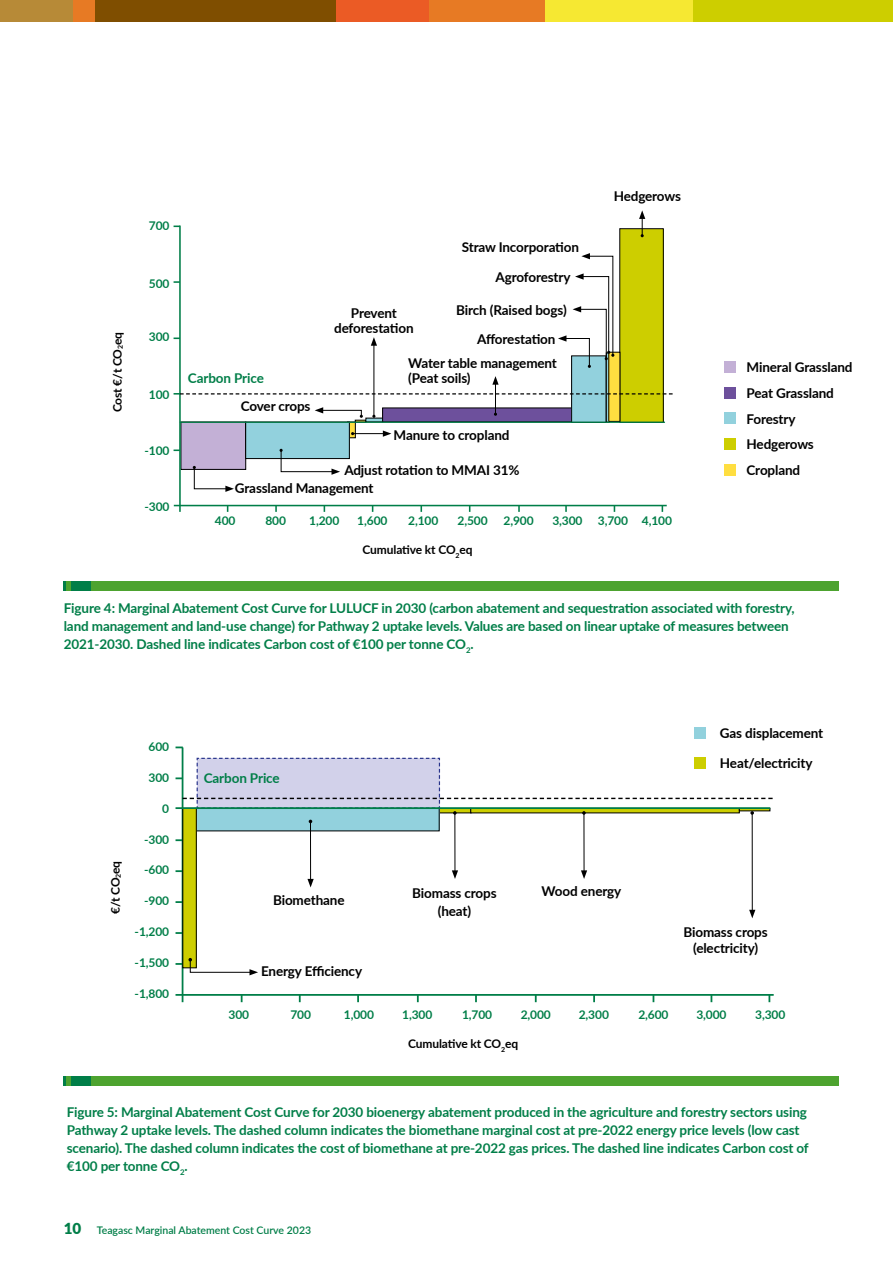
<style>
.page{position:relative;width:893px;height:1263px;background:#fff}
.page>*{position:absolute;margin:0;border:0;box-sizing:border-box;transform-origin:0 0}
.t1{font:700 13.5px/18px "Lato";letter-spacing:-.01em;color:#007e48}
.t2{font:700 13.5px/15.6px "Lato";letter-spacing:-.01em;color:#000}
.t3{font:700 12px "Lato";letter-spacing:-.01em;color:#007e48}
.t4{font:700 12px "Lato";letter-spacing:-.01em;color:#000}
.t5{font:600 10.5px "Lato";color:#007e48}
.s1{font-weight:900;font-size:15.15px}
</style>
<div class="page">
<div style="left:0;top:0;width:73px;height:22px;background:#b78a37"></div>
<div style="left:95px;top:0;width:242px;height:22px;background:#7f4e00"></div>
<div style="left:73px;top:0;width:22px;height:22px;background:#e77a24"></div>
<div style="left:429px;top:0;width:116px;height:22px;background:#e77a24"></div>
<div style="left:336px;top:0;width:93px;height:22px;background:#eb5b25"></div>
<div style="left:692px;top:0;width:201px;height:22px;background:#cdce00"></div>
<div style="left:545px;top:0;width:147px;height:22px;background:#f6e832"></div>
<svg style="left:275px;top:506px;width:2px;height:6px"></svg>
<svg style="left:420px;top:506px;width:2px;height:6px"></svg>
<svg style="left:518px;top:506px;width:2px;height:6px"></svg>
<svg style="left:565px;top:506px;width:2px;height:6px"></svg>
<hr style="left:174px;top:505px;width:493px;height:1px;background:#007e48">
<div style="left:181px;top:422px;width:65px;height:47px;background:#c3b0d6"></div>
<svg style="left:347px;top:422px;width:8px;height:16px"></svg>
<div style="left:347px;top:422px;width:9px;height:16px;border:1px solid #000"></div>
<hr style="left:179px;top:226px;width:2px;height:286px;background:#007e48">
<div style="left:246px;top:422px;width:103px;height:37px;background:#92d1dd"></div>
<div style="left:245px;top:422px;width:105px;height:37px;border:1px solid #000"></div>
<div style="left:383px;top:408px;width:190px;height:14px;background:#6d509c"></div>
<div style="left:572px;top:356px;width:34px;height:66px;background:#92d1dd"></div>
<div style="left:571px;top:356px;width:35px;height:67px;border:1px solid #000"></div>
<div style="left:620px;top:229px;width:43px;height:193px;background:#cdce00"></div>
<div style="left:606px;top:353px;width:3px;height:69px;border:1px solid #000"></div>
<div style="left:609px;top:352px;width:11px;height:69px;background:#ffde40"></div>
<svg style="left:193px;top:466px;width:41px;height:26px"></svg>
<svg style="left:280px;top:449px;width:60px;height:26px"></svg>
<hr style="left:353px;top:433px;width:32px;height:1px;background:#000">
<svg style="left:383px;top:430px;width:8px;height:7px"></svg>
<hr style="left:495px;top:382px;width:1px;height:32px;background:#000">
<svg style="left:492px;top:376px;width:7px;height:9px"></svg>
<svg style="left:639px;top:210px;width:6px;height:27px"></svg>
<svg style="left:558px;top:253px;width:56px;height:115px"></svg>
<hr style="left:180px;top:422px;width:485px;height:1px;background:#007e48">
<svg style="left:174px;top:393px;width:499px;height:2px"></svg>
<div style="left:724px;top:387px;width:11px;height:12px;background:#6d509c"></div>
<div style="left:724px;top:412px;width:11px;height:12px;background:#92d1dd"></div>
<div style="left:724px;top:361px;width:11px;height:12px;background:#c3b0d6"></div>
<div style="left:724px;top:438px;width:11px;height:12px;background:#cdce00"></div>
<div style="left:724px;top:464px;width:11px;height:12px;background:#ffde40"></div>
<hr style="left:374px;top:343px;width:1px;height:73px;background:#000">
<svg style="left:371px;top:337px;width:6px;height:9px"></svg>
<svg style="left:315px;top:407px;width:51px;height:15px"></svg>
<div style="left:694px;top:727px;width:12px;height:12px;background:#92d1dd"></div>
<hr style="left:176px;top:994px;width:598px;height:2px;background:#007e48">
<svg style="left:241px;top:995px;width:2px;height:7px"></svg>
<hr style="left:182px;top:747px;width:1px;height:255px;background:#007e48">
<svg style="left:299px;top:995px;width:2px;height:7px"></svg>
<svg style="left:357px;top:996px;width:2px;height:6px"></svg>
<svg style="left:417px;top:995px;width:2px;height:7px"></svg>
<svg style="left:475px;top:996px;width:2px;height:6px"></svg>
<svg style="left:535px;top:995px;width:2px;height:7px"></svg>
<svg style="left:593px;top:995px;width:2px;height:7px"></svg>
<svg style="left:768px;top:995px;width:2px;height:7px"></svg>
<svg style="left:176px;top:932px;width:7px;height:2px"></svg>
<svg style="left:176px;top:901px;width:7px;height:2px"></svg>
<svg style="left:176px;top:870px;width:7px;height:2px"></svg>
<svg style="left:176px;top:839px;width:7px;height:2px"></svg>
<svg style="left:176px;top:746px;width:7px;height:2px"></svg>
<div style="left:195px;top:808px;width:244px;height:23px;background:#92d1dd"></div>
<div style="left:183px;top:808px;width:13px;height:160px;background:#cdce00"></div>
<div style="left:183px;top:808px;width:14px;height:160px;border:1px solid #000"></div>
<svg style="left:176px;top:958px;width:82px;height:17px"></svg>
<hr style="left:310px;top:821px;width:1px;height:60px;background:#000">
<svg style="left:307px;top:879px;width:7px;height:8px"></svg>
<hr style="left:454px;top:813px;width:1px;height:60px;background:#000">
<svg style="left:452px;top:870px;width:6px;height:9px"></svg>
<hr style="left:583px;top:813px;width:1px;height:60px;background:#000">
<svg style="left:581px;top:870px;width:6px;height:9px"></svg>
<hr style="left:752px;top:813px;width:1px;height:99px;background:#000">
<svg style="left:176px;top:757px;width:597px;height:66px"></svg>
<svg style="left:749px;top:910px;width:6px;height:8px"></svg>
<svg style="left:64px;top:1076px;width:2px;height:10px"></svg>
<div style="left:70px;top:1076px;width:24px;height:10px;background:#007e48"></div>
<div style="left:66px;top:1076px;width:5px;height:10px;background:#4da32f"></div>
<div style="left:91px;top:1076px;width:748px;height:10px;background:#4da32f"></div>
<svg style="left:64px;top:581px;width:2px;height:10px"></svg>
<div style="left:70px;top:581px;width:24px;height:10px;background:#007e48"></div>
<div style="left:66px;top:581px;width:5px;height:10px;background:#4da32f"></div>
<div style="left:91px;top:581px;width:748px;height:10px;background:#4da32f"></div>
<p class="t4" style="left:109px;top:412px;width:82px;rotate:-90deg">Cost €/t CO<sub>2</sub>eq</p>
<p class="t3" style="left:149px;top:217px;width:22px">700</p>
<p class="t3" style="left:149px;top:274px;width:22px">500</p>
<p class="t3" style="left:149px;top:328px;width:22px">300</p>
<p class="t3" style="left:149px;top:385px;width:22px">100</p>
<p class="t3" style="left:145px;top:442px;width:26px">-100</p>
<p class="t3" style="left:145px;top:498px;width:26px">-300</p>
<p class="t1" style="left:188px;top:368px;width:77px">Carbon Price</p>
<p class="t2" style="left:241px;top:398px;width:71px">Cover crops</p>
<p class="t2" style="left:462px;top:238px;width:119px">Straw Incorporation</p>
<p class="t2" style="left:495px;top:268px;width:76px">Agroforestry</p>
<p class="t2" style="left:477px;top:294px;width:91px;line-height:29.4px;text-indent:-21px">Birch (Raised bogs)<br>Afforestation</p>
<p class="t2" style="left:408px;top:355px;width:150px">Water table management (Peat soils)</p>
<p class="t2" style="left:334px;top:304px;width:81px;text-align:center">Prevent deforestation</p>
<p class="t2" style="left:394px;top:426px;width:117px">Manure to cropland</p>
<p class="t2" style="left:235px;top:460px;width:286px;line-height:18.3px;text-indent:109px">Adjust rotation to MMAI 31%<br>Grassland Management</p>
<p class="t2" style="left:614px;top:188px;width:69px">Hedgerows</p>
<p class="t3" style="left:215px;top:511px;width:22px">400</p>
<p class="t3" style="left:265px;top:511px;width:22px">800</p>
<p class="t3" style="left:309px;top:511px;width:32px">1,200</p>
<p class="t3" style="left:357px;top:511px;width:32px">1,600</p>
<p class="t3" style="left:408px;top:511px;width:32px">2,100</p>
<p class="t3" style="left:458px;top:511px;width:32px">2,500</p>
<p class="t3" style="left:503px;top:511px;width:32px">2,900</p>
<p class="t3" style="left:552px;top:511px;width:32px">3,300</p>
<p class="t3" style="left:598px;top:511px;width:76px">3,700 4,100</p>
<p class="t4" style="left:363px;top:541px;width:112px">Cumulative kt CO<sub>2</sub>eq</p>
<p class="t2" style="left:746px;top:359px;width:107px">Mineral Grassland</p>
<p class="t2" style="left:746px;top:385px;width:89px">Peat Grassland</p>
<p class="t2" style="left:746px;top:410px;width:50px">Forestry</p>
<p class="t2" style="left:746px;top:436px;width:69px">Hedgerows</p>
<p class="t2" style="left:746px;top:462px;width:55px">Cropland</p>
<p class="t1" style="left:64px;top:598px;width:732px">Figure 4: Marginal Abatement Cost Curve for LULUCF in 2030 (carbon abatement and sequestration associated with forestry, land management and land-use change) for Pathway 2 uptake levels. Values are based on linear uptake of measures between<br>2021-2030. Dashed line indicates Carbon cost of €100 per tonne CO<sub>2</sub>.</p>
<p class="t4" style="left:107px;top:914px;width:55px;rotate:-90deg">€/t CO<sub>2</sub>eq</p>
<p class="t3" style="left:149px;top:738px;width:22px">600</p>
<p class="t3" style="left:149px;top:768px;width:22px">300</p>
<p class="t3" style="left:162px;top:799px;width:8px">0</p>
<p class="t3" style="left:144px;top:830px;width:26px">-300</p>
<p class="t3" style="left:144px;top:861px;width:26px">-600</p>
<p class="t3" style="left:144px;top:892px;width:26px">-900</p>
<p class="t3" style="left:135px;top:923px;width:36px">-1,200</p>
<p class="t3" style="left:135px;top:954px;width:36px">-1,500</p>
<p class="t3" style="left:135px;top:985px;width:36px">-1,800</p>
<p class="t1" style="left:204px;top:768px;width:77px">Carbon Price</p>
<p class="t2" style="left:273px;top:891px;width:73px">Biomethane</p>
<p class="t2" style="left:412px;top:884px;width:86px;line-height:18px;text-align:center">Biomass crops (heat)</p>
<p class="t2" style="left:542px;top:882px;width:81px">Wood energy</p>
<p class="t2" style="left:261px;top:962px;width:103px">Energy Efficiency</p>
<p class="t2" style="left:720px;top:725px;width:105px">Gas displacement</p>
<p class="t2" style="left:720px;top:755px;width:94px">Heat/electricity</p>
<p class="t2" style="left:683px;top:924px;width:86px;text-align:center">Biomass crops (electricity)</p>
<p class="t3" style="left:229px;top:1005px;width:22px">300</p>
<p class="t3" style="left:290px;top:1005px;width:22px">700</p>
<p class="t3" style="left:344px;top:1005px;width:32px">1,000</p>
<p class="t3" style="left:402px;top:1005px;width:32px">1,300</p>
<p class="t3" style="left:462px;top:1005px;width:32px">1,700</p>
<p class="t3" style="left:521px;top:1005px;width:32px">2,000</p>
<p class="t3" style="left:579px;top:1005px;width:32px">2,300</p>
<p class="t3" style="left:638px;top:1005px;width:32px">2,600</p>
<p class="t3" style="left:696px;top:1005px;width:32px">3,000</p>
<p class="t3" style="left:755px;top:1005px;width:32px">3,300</p>
<p class="t4" style="left:408px;top:1034px;width:112px">Cumulative kt CO<sub>2</sub>eq</p>
<p class="t1" style="left:67px;top:1102px;width:743px">Figure 5: Marginal Abatement Cost Curve for 2030 bioenergy abatement produced in the agriculture and forestry sectors using Pathway 2 uptake levels. The dashed column indicates the biomethane marginal cost at pre-2022 energy price levels (low cast scenario). The dashed column indicates the cost of biomethane at pre-2022 gas prices. The dashed line indicates Carbon cost of €100 per tonne CO<sub>2</sub>.</p>
<p class="t5" style="left:64px;top:1222px;width:249px"><span class="s1">10</span> Teagasc Marginal Abatement Cost Curve 2023</p>
</div>
